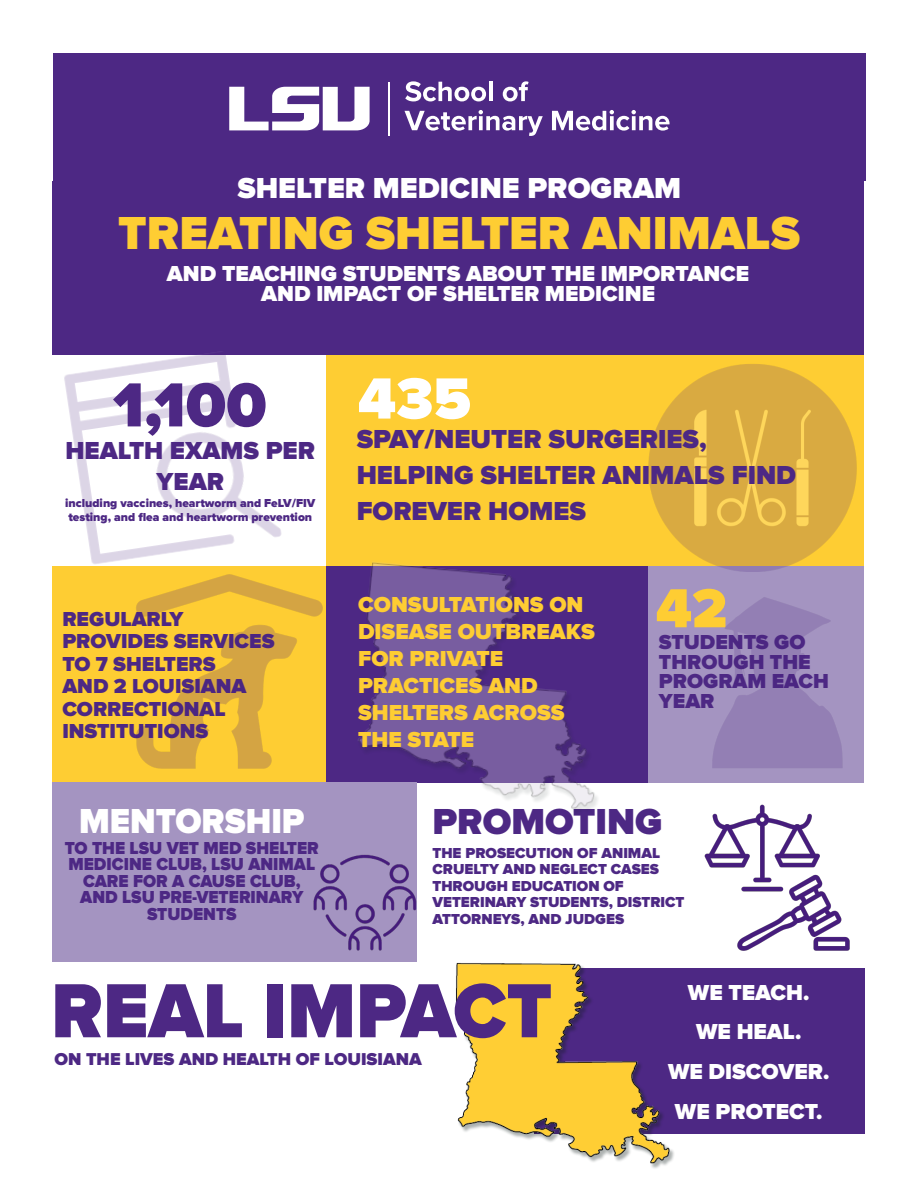
<style>
.page{position:relative;width:918px;height:1188px;background:#fff}
.page>*{position:absolute;margin:0;border:0;box-sizing:border-box;transform-origin:0 0}
.t1{font:900 79.5px "Proxima Nova";color:#4d2884;scale:.96 1}
.t2{font:900 64.5px "Proxima Nova";color:#4d2884}
.t3{font:900 60.15px "Proxima Nova";color:#fff}
.t4{font:900 57px "Proxima Nova";color:#fecd33}
.t5{font:900 48px "Proxima Nova";color:#fecd33}
.t6{font:900 37.5px "Proxima Nova";color:#4d2884}
.t7{font:900 36px "Proxima Nova";color:#fff;scale:.95 1}
.t8{font:900 30px "Proxima Nova";color:#fff}
.t9{font:900 27px/36px "Proxima Nova";color:#4d2884}
.t10{font:900 25.5px/30.6px "Proxima Nova";color:#4d2884;text-align:center}
.t11{font:900 22.5px/19.5px "Proxima Nova";color:#fff;text-align:center}
.t12{font:900 22.5px/27px "Proxima Nova";color:#fecd33}
.t13{font:900 21px/22.5px "Proxima Nova";color:#4d2884}
.t14{font:900 18px/16.5px "Proxima Nova";color:#4d2884;text-align:center;scale:.95 1}
.t15{font:900 17.85px "Proxima Nova";color:#4d2884}
.t16{font:900 15px/16.5px "Proxima Nova";color:#4d2884}
.t17{font:900 12px/14.4px "Proxima Nova";color:#4d2884}
</style>
<div class="page">
<div style="left:326px;top:348px;width:538px;height:218px;background:#fecd33"></div>
<div style="left:52px;top:566px;width:275px;height:216px;background:#fecd33"></div>
<div style="left:52px;top:782px;width:365px;height:180px;background:#a494c1"></div>
<svg style="left:648px;top:566px;width:216px;height:216px;background:#9e8dbc"></svg>
<div style="left:534px;top:969px;width:330px;height:165px;background:#4d2884"></div>
<img style="left:456px;top:962px;width:253px;height:207px">
<img style="left:326px;top:562px;width:333px;height:251px">
<div style="left:53px;top:54px;width:812px;height:127px;background:#4d2884"></div>
<svg style="left:229px;top:87px;width:141px;height:43px"></svg>
<hr style="left:389px;top:82px;width:1px;height:54px;background:#fff">
<svg style="left:405px;top:81px;width:81px;height:20px"></svg>
<hr style="left:489px;top:82px;width:4px;height:19px;background:#fff">
<svg style="left:503px;top:81px;width:26px;height:20px"></svg>
<svg style="left:404px;top:110px;width:139px;height:26px"></svg>
<svg style="left:552px;top:110px;width:118px;height:21px"></svg>
<div style="left:52px;top:181px;width:812px;height:173px;background:#4d2884"></div>
<img style="left:52px;top:354px;width:253px;height:210px">
<img style="left:645px;top:354px;width:217px;height:217px">
<img style="left:136px;top:568px;width:197px;height:208px">
<img style="left:313px;top:854px;width:104px;height:97px">
<img style="left:704px;top:804px;width:146px;height:147px">
<p class="t8" style="left:237px;top:170px;width:445px">SHELTER MEDICINE PROGRAM</p>
<p class="t5" style="left:118px;top:205px;width:683px">TREATING SHELTER ANIMALS</p>
<p class="t11" style="left:167px;top:265px;width:584px">AND TEACHING STUDENTS ABOUT THE IMPORTANCE<br>AND IMPACT OF SHELTER MEDICINE</p>
<p class="t2" style="left:113px;top:368px;width:155px">1,100</p>
<p class="t10" style="left:66px;top:436px;width:251px">HEALTH EXAMS PER<br>YEAR</p>
<p class="t17" style="left:65px;top:496px;width:252px">including vaccines, heartworm and FeLV/FIV testing, and flea and heartworm prevention</p>
<p class="t13" style="left:62px;top:608px;width:214px">REGULARLY<br>PROVIDES SERVICES<br>TO 7 SHELTERS<br>AND 2 LOUISIANA<br>CORRECTIONAL<br>INSTITUTIONS</p>
<p class="t7" style="left:79px;top:800px;width:239px">MENTORSHIP</p>
<p class="t14" style="left:65px;top:840px;width:269px">TO THE LSU VET MED SHELTER<br>MEDICINE CLUB, LSU ANIMAL<br>CARE FOR A CAUSE CLUB,<br>AND LSU PRE-VETERINARY<br>STUDENTS</p>
<p class="t3" style="left:358px;top:364px;width:115px">435</p>
<p class="t9" style="left:357px;top:421px;width:441px">SPAY/NEUTER SURGERIES,<br>HELPING SHELTER ANIMALS FIND<br>FOREVER HOMES</p>
<p class="t12" style="left:358px;top:591px;width:238px">CONSULTATIONS ON<br>DISEASE OUTBREAKS<br>FOR PRIVATE<br>PRACTICES AND<br>SHELTERS ACROSS<br>THE STATE</p>
<p class="t4" style="left:656px;top:575px;width:73px">42</p>
<p class="t13" style="left:659px;top:633px;width:172px;line-height:19.5px">STUDENTS GO<br>THROUGH THE<br>PROGRAM EACH<br>YEAR</p>
<p class="t6" style="left:432px;top:800px;width:231px">PROMOTING</p>
<p class="t16" style="left:432px;top:845px;width:254px">THE PROSECUTION OF ANIMAL<br>CRUELTY AND NEGLECT CASES<br>THROUGH EDUCATION OF<br>VETERINARY STUDENTS, DISTRICT<br>ATTORNEYS, AND JUDGES</p>
<p class="t1" style="left:51px;top:965px;width:523px">REAL IMPACT</p>
<p class="t15" style="left:54px;top:1049px;width:369px">ON THE LIVES AND HEALTH OF LOUISIANA</p>
<p class="t11" style="left:688px;top:983px;width:123px">WE TEACH.</p>
<p class="t11" style="left:696px;top:1023px;width:107px">WE HEAL.</p>
<p class="t11" style="left:668px;top:1063px;width:163px">WE DISCOVER.</p>
<p class="t11" style="left:675px;top:1102px;width:149px">WE PROTECT.</p>
</div>
